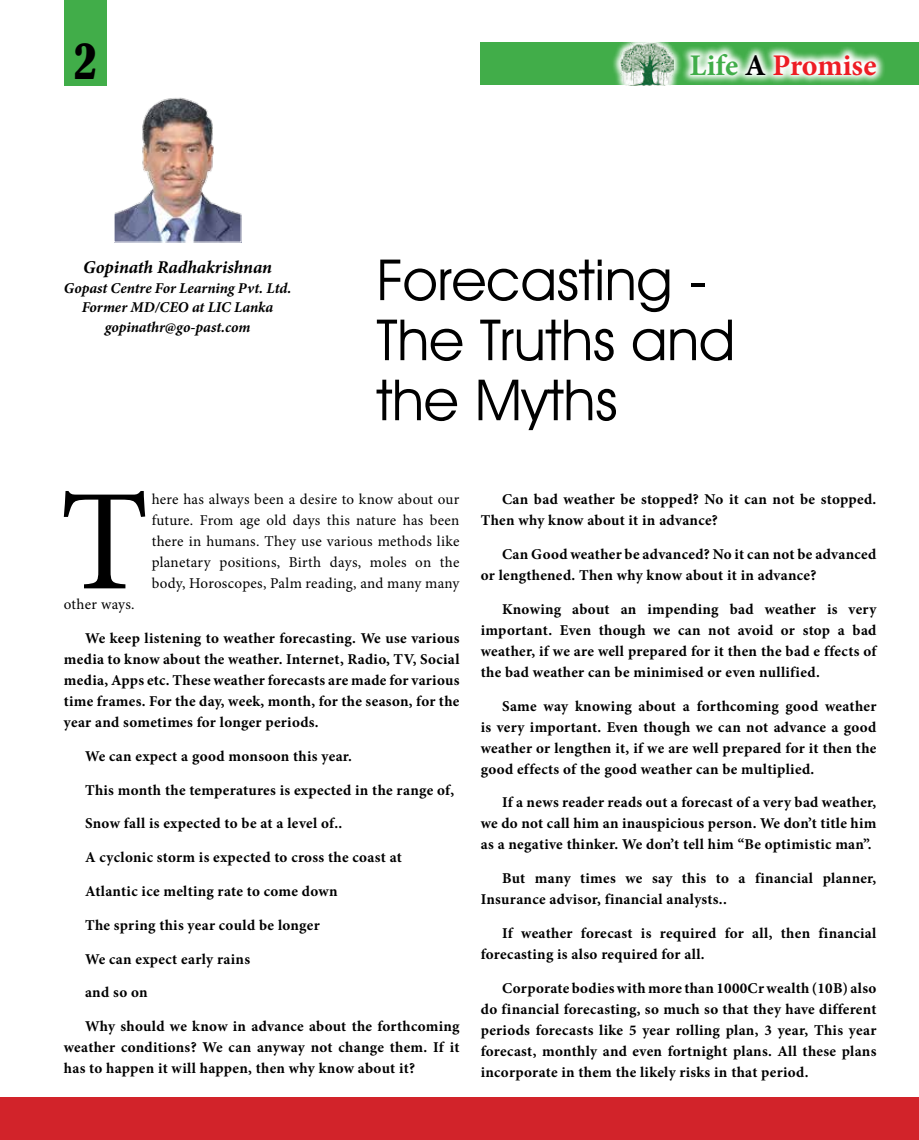
<style>
.page{position:relative;width:919px;height:1140px;background:#fff}
.page>*{position:absolute;margin:0;border:0;box-sizing:border-box;transform-origin:0 0}
.t1{font:144.3px "Minion Pro";color:#000}
.t2{font:57px/60px "Avant Garde IT Cby BT";color:#000}
.t3{font:condensed 45px "Bernard";color:#000}
.t4{font:700 30px "Minion Pro";color:#ed1d24}
.t5{font:italic 700 18px "Minion Pro";letter-spacing:-.005em;color:#000}
.t6{font:700 15px/21px "Minion Pro";letter-spacing:.02em;color:#000;text-align:justify}
.t7{font:15px/21px "Minion Pro";letter-spacing:.015em;color:#000;text-align:justify}
.t8{font:italic 700 15px/19.5px "Minion Pro";letter-spacing:-.005em;color:#000;text-align:center}
.s1{color:#41ad49}
.s2{color:#000}
</style>
<div class="page">
<div style="left:64px;top:0;width:42px;height:85px;background:#41ad49"></div>
<div style="left:480px;top:43px;width:438px;height:42px;background:#41ad49"></div>
<svg style="left:683px;top:45px;width:201px;height:38px"></svg>
<svg style="left:611px;top:42px;width:71px;height:44px"></svg>
<img style="left:620px;top:43px;width:53px;height:42px">
<div style="left:0;top:1097px;width:918px;height:43px;background:#d2232a"></div>
<img style="left:116px;top:97px;width:123px;height:143px">
<div style="left:114px;top:94px;width:127px;height:148px;border:1px solid #fff"></div>
<h3 class="t3" style="left:74px;top:35px;width:24px">2</h3>
<h3 class="t4" style="left:689px;top:44px;width:188px"><span class="s1">Life</span> <span class="s2">A</span> Promise</h3>
<p class="t5" style="left:83px;top:255px;width:190px">Gopinath Radhakrishnan</p>
<p class="t8" style="left:64px;top:278px;width:229px">Gopast Centre For Learning Pvt. Ltd.<br>Former MD/CEO at LIC Lanka gopinathr@go-past.com</p>
<h2 class="t2" style="left:376px;top:249px;width:360px">Forecasting -<br>The Truths and the Myths</h2>
<h1 class="t1" style="left:60px;top:445px;width:90px">T</h1>
<p class="t7" style="left:152px;top:489px;width:309px">here has always been a desire to know about our future. From age old days this nature has been there in humans. They use various methods like planetary positions, Birth days, moles on the body, Horoscopes, Palm reading, and many many</p>
<p class="t7" style="left:64px;top:594px;width:72px">other ways.</p>
<p class="t6" style="left:64px;top:627px;width:397px;text-indent:21px">We keep listening to weather forecasting. We use various media to know about the weather. Internet, Radio, TV, Social media, Apps etc. These weather forecasts are made for various time frames. For the day, week, month, for the season, for the year and sometimes for longer periods.</p>
<p class="t6" style="left:85px;top:745px;width:268px">We can expect a good monsoon this year.</p>
<p class="t6" style="left:85px;top:779px;width:370px">This month the temperatures is expected in the range of,</p>
<p class="t6" style="left:85px;top:813px;width:259px">Snow fall is expected to be at a level of..</p>
<p class="t6" style="left:85px;top:846px;width:318px">A cyclonic storm is expected to cross the coast at</p>
<p class="t6" style="left:85px;top:880px;width:254px">Atlantic ice melting rate to come down</p>
<p class="t6" style="left:85px;top:914px;width:236px">The spring this year could be longer</p>
<p class="t6" style="left:85px;top:948px;width:166px">We can expect early rains</p>
<p class="t6" style="left:85px;top:981px;width:64px">and so on</p>
<p class="t6" style="left:64px;top:1015px;width:397px;text-indent:21px">Why should we know in advance about the forthcoming weather conditions? We can anyway not change them. If it has to happen it will happen, then why know about it?</p>
<p class="t6" style="left:480px;top:489px;width:397px;text-indent:21px">Can bad weather be stopped? No it can not be stopped.<br>Then why know about it in advance?</p>
<p class="t6" style="left:480px;top:543px;width:397px;text-indent:21px">Can Good weather be advanced? No it can not be advanced or lengthened. Then why know about it in advance?</p>
<p class="t6" style="left:480px;top:598px;width:397px;text-indent:21px">Knowing about an impending bad weather is very important. Even though we can not avoid or stop a bad weather, if we are well prepared for it then the bad e ffects of the bad weather can be minimised or even nullified.</p>
<p class="t6" style="left:480px;top:695px;width:397px;text-indent:21px">Same way knowing about a forthcoming good weather is very important. Even though we can not advance a good weather or lengthen it, if we are well prepared for it then the good effects of the good weather can be multiplied.</p>
<p class="t6" style="left:480px;top:792px;width:397px;text-indent:21px">If a news reader reads out a forecast of a very bad weather, we do not call him an inauspicious person. We don’t title him as a negative thinker. We don’t tell him “Be optimistic man”.</p>
<p class="t6" style="left:480px;top:867px;width:397px;text-indent:21px">But many times we say this to a financial planner,<br>Insurance advisor, financial analysts..</p>
<p class="t6" style="left:480px;top:922px;width:397px;text-indent:21px">If weather forecast is required for all, then financial forecasting is also required for all.</p>
<p class="t6" style="left:480px;top:977px;width:397px;text-indent:21px">Corporate bodies with more than 1000Cr wealth (10B) also do financial forecasting, so much so that they have different periods forecasts like 5 year rolling plan, 3 year, This year forecast, monthly and even fortnight plans. All these plans incorporate in them the likely risks in that period.</p>
</div>
